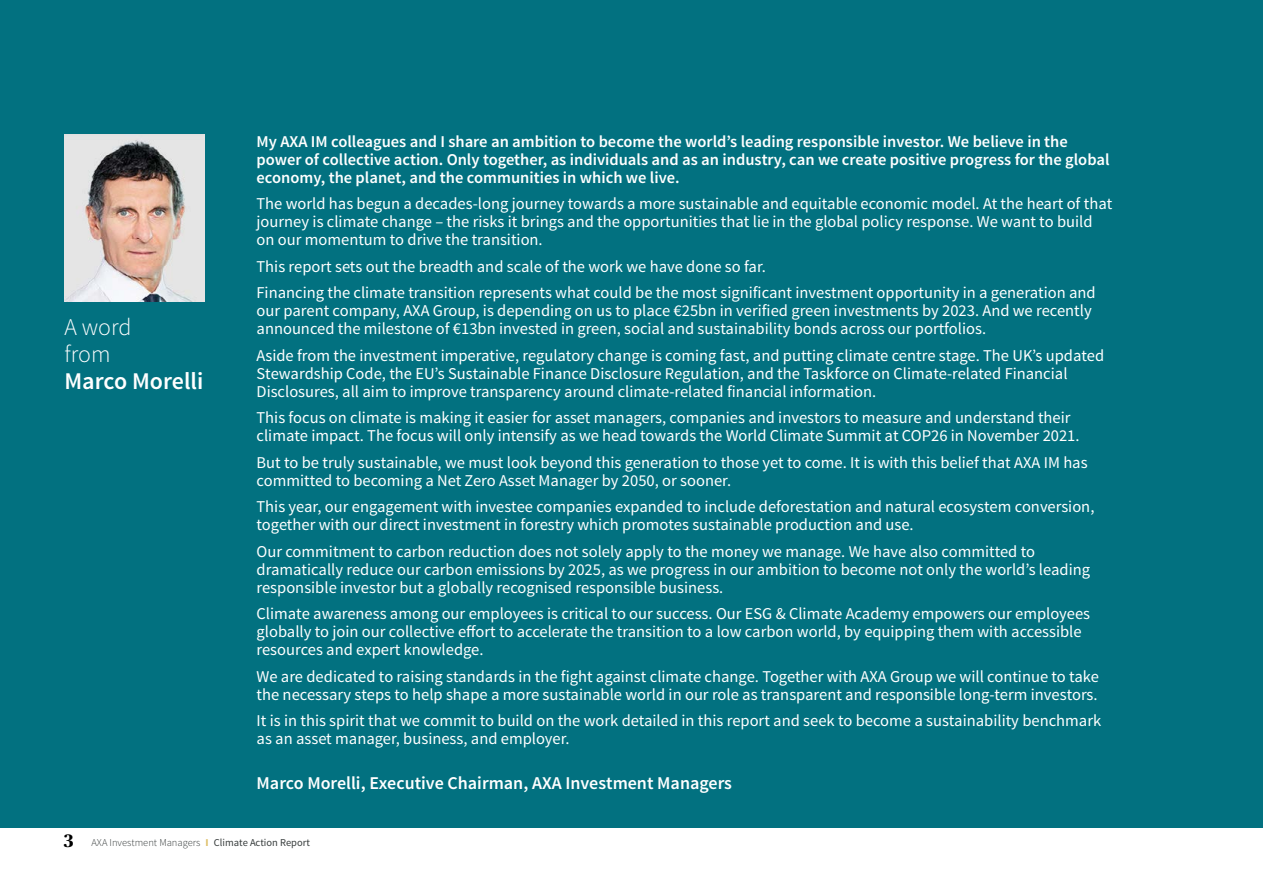
<style>
.page{position:relative;width:1263px;height:893px;background:#fff}
.page>*{position:absolute;margin:0;border:0;box-sizing:border-box;transform-origin:0 0}
.t1{font:600 24px "Source Sans Pro";color:#fff}
.t2{font:300 24px/27px "Source Sans Pro";color:#fff}
.t3{font:600 18px "Source Sans Pro";color:#fff}
.t4{font:16.5px/18px "Source Sans Pro";color:#fff}
.t5{font:600 16.5px/18px "Source Sans Pro";color:#fff}
.t6{font:300 10.5px "Source Sans Pro";color:#373c3c}
.s1{font-family:"Publico Headline";font-weight:700;font-size:18px;color:#000}
.s2{font-weight:700;color:#ddbe65}
.s3{font-weight:400}
</style>
<div class="page">
<div style="left:0;top:0;width:1263px;height:827px;background:#027180"></div>
<img style="left:64px;top:134px;width:140px;height:168px">
<h1 class="t2" style="left:64px;top:314px;width:68px">A word from</h1>
<h1 class="t1" style="left:64px;top:366px;width:140px">Marco Morelli</h1>
<p class="t5" style="left:257px;top:133px;width:854px">My AXA IM colleagues and I share an ambition to become the world’s leading responsible investor. We believe in the power of collective action. Only together, as individuals and as an industry, can we create positive progress for the global economy, the planet, and the communities in which we live.</p>
<p class="t4" style="left:257px;top:195px;width:857px">The world has begun a decades-long journey towards a more sustainable and equitable economic model. At the heart of that journey is climate change – the risks it brings and the opportunities that lie in the global policy response. We want to build on our momentum to drive the transition.</p>
<p class="t4" style="left:257px;top:253px;width:841px;line-height:26.5px">This report sets out the breadth and scale of the work we have done so far.<br>Financing the climate transition represents what could be the most significant investment opportunity in a generation and</p>
<p class="t4" style="left:257px;top:302px;width:837px">our parent company, AXA Group, is depending on us to place €25bn in verified green investments by 2023. And we recently announced the milestone of €13bn invested in green, social and sustainability bonds across our portfolios.</p>
<p class="t4" style="left:257px;top:346px;width:849px">Aside from the investment imperative, regulatory change is coming fast, and putting climate centre stage. The UK’s updated<br>Stewardship Code, the EU’s Sustainable Finance Disclosure Regulation, and the Taskforce on Climate-related Financial<br>Disclosures, all aim to improve transparency around climate-related financial information.</p>
<p class="t4" style="left:257px;top:409px;width:824px">This focus on climate is making it easier for asset managers, companies and investors to measure and understand their climate impact. The focus will only intensify as we head towards the World Climate Summit at COP26 in November 2021.</p>
<p class="t4" style="left:257px;top:453px;width:832px">But to be truly sustainable, we must look beyond this generation to those yet to come. It is with this belief that AXA IM has committed to becoming a Net Zero Asset Manager by 2050, or sooner.</p>
<p class="t4" style="left:257px;top:498px;width:839px">This year, our engagement with investee companies expanded to include deforestation and natural ecosystem conversion, together with our direct investment in forestry which promotes sustainable production and use.</p>
<p class="t4" style="left:257px;top:542px;width:835px">Our commitment to carbon reduction does not solely apply to the money we manage. We have also committed to dramatically reduce our carbon emissions by 2025, as we progress in our ambition to become not only the world’s leading responsible investor but a globally recognised responsible business.</p>
<p class="t4" style="left:257px;top:605px;width:835px">Climate awareness among our employees is critical to our success. Our ESG &amp; Climate Academy empowers our employees globally to join our collective effort to accelerate the transition to a low carbon world, by equipping them with accessible resources and expert knowledge.</p>
<p class="t4" style="left:257px;top:667px;width:844px">We are dedicated to raising standards in the fight against climate change. Together with AXA Group we will continue to take the necessary steps to help shape a more sustainable world in our role as transparent and responsible long-term investors.</p>
<p class="t4" style="left:257px;top:712px;width:846px">It is in this spirit that we commit to build on the work detailed in this report and seek to become a sustainability benchmark as an asset manager, business, and employer.</p>
<p class="t3" style="left:257px;top:771px;width:477px">Marco Morelli, Executive Chairman, AXA Investment Managers</p>
<p class="t6" style="left:64px;top:836px;width:248px"><span class="s1">3</span> AXA Investment Managers <span class="s2">I</span> <span class="s3">Climate Action Report</span></p>
</div>
